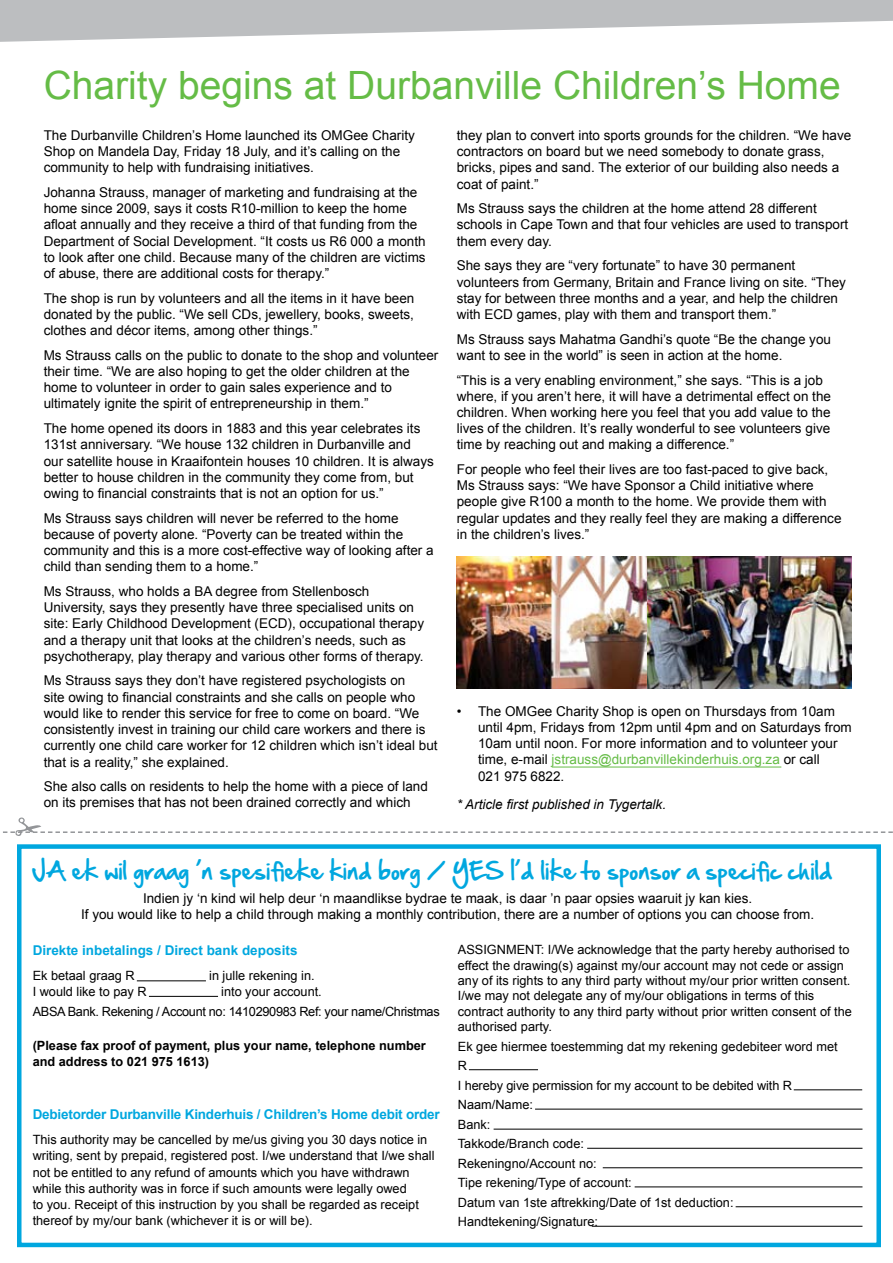
<style>
.page{position:relative;width:893px;height:1263px;background:#fff}
.page>*{position:absolute;margin:0;border:0;box-sizing:border-box;transform-origin:0 0}
.t1{font:39px "Arial";color:#65bc46}
.t2{font:21px "Hand Of Sean";color:#00a7df}
.t3{font:13.5px/16.2px "Arial";color:#000}
.t4{font:700 13.5px "Arial";letter-spacing:-.015em;color:#00a7df}
.t5{font:italic 13.5px "Arial";color:#000}
.t6{font:12.75px/19.5px "Arial";color:#000}
.t7{font:12.75px/20.4px "Arial";letter-spacing:-.025em;color:#000}
.t8{font:700 12.75px/16.2px "Arial";color:#000}
.s1{color:#65bc46}
</style>
<div class="page">
<svg style="left:0;top:0;width:893px;height:42px"></svg>
<svg style="left:17px;top:844px;width:864px;height:404px"></svg>
<hr style="left:535px;top:1109px;width:327px;height:1px;background:#000">
<hr style="left:494px;top:1129px;width:368px;height:1px;background:#000">
<hr style="left:587px;top:1148px;width:275px;height:1px;background:#000">
<hr style="left:603px;top:1167px;width:259px;height:1px;background:#000">
<hr style="left:635px;top:1187px;width:227px;height:1px;background:#000">
<hr style="left:736px;top:1206px;width:126px;height:1px;background:#000">
<hr style="left:592px;top:1226px;width:270px;height:1px;background:#000">
<hr style="left:469px;top:1069px;width:69px;height:1px;background:#000">
<hr style="left:794px;top:1089px;width:68px;height:1px;background:#000">
<hr style="left:137px;top:980px;width:69px;height:1px;background:#000">
<hr style="left:149px;top:996px;width:69px;height:1px;background:#000">
<svg style="left:3px;top:817px;width:890px;height:19px"></svg>
<img style="left:457px;top:556px;width:395px;height:133px">
<hr style="left:552px;top:767px;width:229px;height:1px;background:#65bc46">
<h1 class="t1" style="left:44px;top:59px;width:798px">Charity begins at Durbanville Children’s Home</h1>
<p class="t3" style="left:44px;top:127px;width:373px">The Durbanville Children’s Home launched its OMGee Charity<br>Shop on Mandela Day, Friday 18 July, and it’s calling on the community to help with fundraising initiatives.</p>
<p class="t3" style="left:44px;top:184px;width:383px">Johanna Strauss, manager of marketing and fundraising at the home since 2009, says it costs R10-million to keep the home afloat annually and they receive a third of that funding from the Department of Social Development. “It costs us R6 000 a month to look after one child. Because many of the children are victims of abuse, there are additional costs for therapy.”</p>
<p class="t3" style="left:44px;top:290px;width:372px;text-align:justify">The shop is run by volunteers and all the items in it have been donated by the public. “We sell CDs, jewellery, books, sweets, clothes and décor items, among other things.”</p>
<p class="t3" style="left:44px;top:347px;width:396px">Ms Strauss calls on the public to donate to the shop and volunteer their time. “We are also hoping to get the older children at the home to volunteer in order to gain sales experience and to ultimately ignite the spirit of entrepreneurship in them.”</p>
<p class="t3" style="left:44px;top:420px;width:392px">The home opened its doors in 1883 and this year celebrates its 131st anniversary. “We house 132 children in Durbanville and<br>our satellite house in Kraaifontein houses 10 children. It is always better to house children in the community they come from, but owing to financial constraints that is not an option for us.”</p>
<p class="t3" style="left:44px;top:510px;width:391px">Ms Strauss says children will never be referred to the home because of poverty alone. “Poverty can be treated within the community and this is a more cost-effective way of looking after a child than sending them to a home.”</p>
<p class="t3" style="left:44px;top:583px;width:382px">Ms Strauss, who holds a BA degree from Stellenbosch University, says they presently have three specialised units on site: Early Childhood Development (ECD), occupational therapy and a therapy unit that looks at the children’s needs, such as psychotherapy, play therapy and various other forms of therapy.</p>
<p class="t3" style="left:44px;top:673px;width:395px">Ms Strauss says they don’t have registered psychologists on<br>site owing to financial constraints and she calls on people who would like to render this service for free to come on board. “We consistently invest in training our child care workers and there is currently one child care worker for 12 children which isn’t ideal but that is a reality,” she explained.</p>
<p class="t3" style="left:44px;top:778px;width:386px">She also calls on residents to help the home with a piece of land on its premises that has not been drained correctly and which</p>
<p class="t3" style="left:457px;top:127px;width:396px">they plan to convert into sports grounds for the children. “We have contractors on board but we need somebody to donate grass, bricks, pipes and sand. The exterior of our building also needs a coat of paint.”</p>
<p class="t3" style="left:457px;top:200px;width:393px">Ms Strauss says the children at the home attend 28 different schools in Cape Town and that four vehicles are used to transport them every day.</p>
<p class="t3" style="left:457px;top:258px;width:391px">She says they are “very fortunate” to have 30 permanent volunteers from Germany, Britain and France living on site. “They stay for between three months and a year, and help the children with ECD games, play with them and transport them.”</p>
<p class="t3" style="left:457px;top:331px;width:376px">Ms Strauss says Mahatma Gandhi’s quote “Be the change you want to see in the world” is seen in action at the home.</p>
<p class="t3" style="left:457px;top:372px;width:376px">“This is a very enabling environment,” she says. “This is a job where, if you aren’t here, it will have a detrimental effect on the children. When working here you feel that you add value to the lives of the children. It’s really wonderful to see volunteers give time by reaching out and making a difference.”</p>
<p class="t3" style="left:457px;top:461px;width:386px">For people who feel their lives are too fast-paced to give back, Ms Strauss says: “We have Sponsor a Child initiative where people give R100 a month to the home. We provide them with regular updates and they really feel they are making a difference in the children’s lives.”</p>
<p class="t3" style="left:478px;top:703px;width:375px;text-indent:-21px">• The OMGee Charity Shop is open on Thursdays from 10am until 4pm, Fridays from 12pm until 4pm and on Saturdays from 10am until noon. For more information and to volunteer your time, e-mail <span class="s1">jstrauss@durbanvillekinderhuis.org.za</span> or call<br>021 975 6822.</p>
<p class="t5" style="left:457px;top:796px;width:211px">* Article first published in Tygertalk.</p>
<h2 class="t2" style="left:32px;top:851px;width:802px">JA ek wil graag ’n spesifieke kind borg / YES I’d like to sponsor a specific child</h2>
<p class="t3" style="left:81px;top:890px;width:735px;text-align:center">Indien jy ‘n kind wil help deur ‘n maandlikse bydrae te maak, is daar ’n paar opsies waaruit jy kan kies.<br>If you would like to help a child through making a monthly contribution, there are a number of options you can choose from.</p>
<p class="t4" style="left:33px;top:941px;width:266px">Direkte inbetalings / Direct bank deposits</p>
<p class="t6" style="left:33px;top:965px;width:104px">Ek betaal graag R</p>
<p class="t6" style="left:209px;top:965px;width:107px">in julle rekening in.</p>
<p class="t6" style="left:33px;top:982px;width:116px">I would like to pay R</p>
<p class="t6" style="left:458px;top:942px;width:396px;line-height:15.3px">ASSIGNMENT: I/We acknowledge that the party hereby authorised to effect the drawing(s) against my/our account may not cede or assign any of its rights to any third party without my/our prior written consent.<br>I/we may not delegate any of my/our obligations in terms of this contract authority to any third party without prior written consent of the authorised party.</p>
<p class="t6" style="left:458px;top:1036px;width:381px">Ek gee hiermee toestemming dat my rekening gedebiteer word met<br>R<br>I hereby give permission for my account to be debited with R<br>Naam/Name:<br>Bank:<br>Takkode/Branch code:<br>Rekeningno/Account no:<br>Tipe rekening/Type of account:<br>Datum van 1ste aftrekking/Date of 1st deduction:<br>Handtekening/Signature:</p>
<p class="t7" style="left:33px;top:981px;width:409px;text-indent:189px">into your account.<br>ABSA Bank. Rekening / Account no: 1410290983 Ref: your name/Christmas</p>
<p class="t8" style="left:33px;top:1037px;width:395px">(Please fax proof of payment, plus your name, telephone number and address to 021 975 1613)</p>
<p class="t4" style="left:33px;top:1106px;width:409px">Debietorder Durbanville Kinderhuis / Children’s Home debit order</p>
<p class="t6" style="left:33px;top:1132px;width:403px;line-height:16.2px">This authority may be cancelled by me/us giving you 30 days notice in writing, sent by prepaid, registered post. I/we understand that I/we shall not be entitled to any refund of amounts which you have withdrawn while this authority was in force if such amounts were legally owed<br>to you. Receipt of this instruction by you shall be regarded as receipt thereof by my/our bank (whichever it is or will be).</p>
</div>
